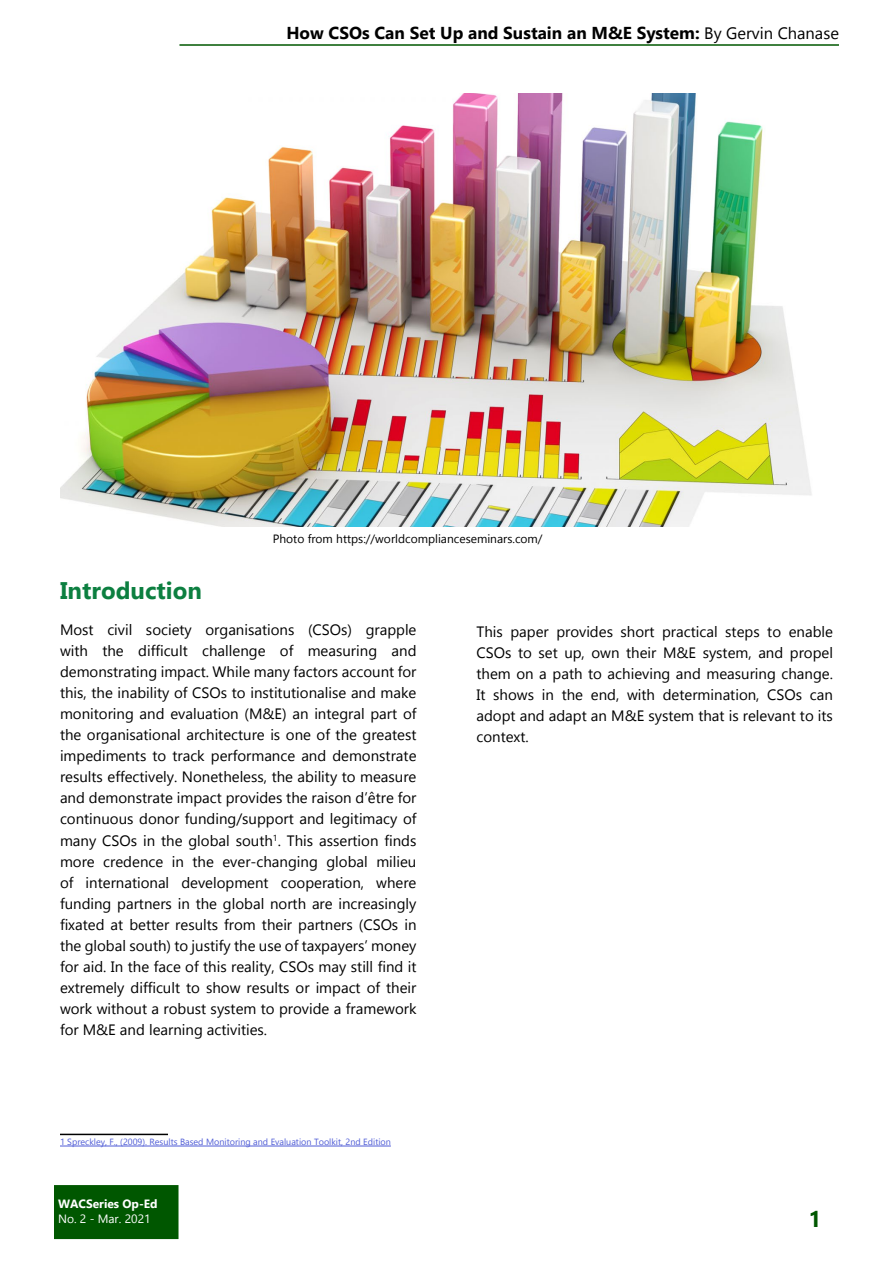
<style>
.page{position:relative;width:893px;height:1263px;background:#fff}
.page>*{position:absolute;margin:0;border:0;box-sizing:border-box;transform-origin:0 0}
.t1{font:700 24px "Gadugi";color:#0c7f40}
.t2{font:700 22.5px "Gadugi";color:#005700}
.t3{font:700 17.25px "Gadugi";color:#000}
.t4{font:15px/21px "Gadugi";color:#000;text-align:justify}
.t5{font:12px "Gadugi";color:#000}
.t6{font:700 12px "Gadugi";color:#fff}
.t7{font:12px "Gadugi";color:#fff}
.t8{font:9px "Gadugi";color:#4f5cd6}
.s1{font-weight:400;font-size:16.5px}
</style>
<div class="page">
<hr style="left:179px;top:44px;width:660px;height:2px;background:#005700">
<div style="left:54px;top:1185px;width:124px;height:54px;background:#005700"></div>
<hr style="left:60px;top:1134px;width:108px;height:1px;background:#000">
<hr style="left:60px;top:1146px;width:331px;height:1px;background:#4f5cd6">
<img style="left:60px;top:93px;width:752px;height:434px">
<p class="t3" style="left:286px;top:23px;width:554px">How CSOs Can Set Up and Sustain an M&amp;E System: <span class="s1">By Gervin Chanase</span></p>
<p class="t5" style="left:273px;top:531px;width:271px">Photo from https://worldcomplianceseminars.com/</p>
<h1 class="t1" style="left:60px;top:576px;width:143px">Introduction</h1>
<p class="t4" style="left:60px;top:619px;width:358px">Most civil society organisations (CSOs) grapple with the difficult challenge of measuring and demonstrating impact. While many factors account for this, the inability of CSOs to institutionalise and make monitoring and evaluation (M&amp;E) an integral part of the organisational architecture is one of the greatest impediments to track performance and demonstrate results effectively. Nonetheless, the ability to measure and demonstrate impact provides the raison d’être for continuous donor funding/support and legitimacy of many CSOs in the global south<sup>1</sup>. This assertion finds more credence in the ever-changing global milieu of international development cooperation, where funding partners in the global north are increasingly fixated at better results from their partners (CSOs in the global south) to justify the use of taxpayers’ money for aid. In the face of this reality, CSOs may still find it extremely difficult to show results or impact of their work without a robust system to provide a framework for M&amp;E and learning activities.</p>
<p class="t8" style="left:60px;top:1136px;width:332px">1 Spreckley, F., (2009). Results Based Monitoring and Evaluation Toolkit, 2nd Edition</p>
<p class="t4" style="left:476px;top:621px;width:358px">This paper provides short practical steps to enable CSOs to set up, own their M&amp;E system, and propel them on a path to achieving and measuring change.<br>It shows in the end, with determination, CSOs can adopt and adapt an M&amp;E system that is relevant to its context.</p>
<p class="t6" style="left:58px;top:1197px;width:101px">WACSeries Op-Ed</p>
<p class="t7" style="left:58px;top:1211px;width:94px">No. 2 - Mar. 2021</p>
<h2 class="t2" style="left:808px;top:1205px;width:14px">1</h2>
</div>
